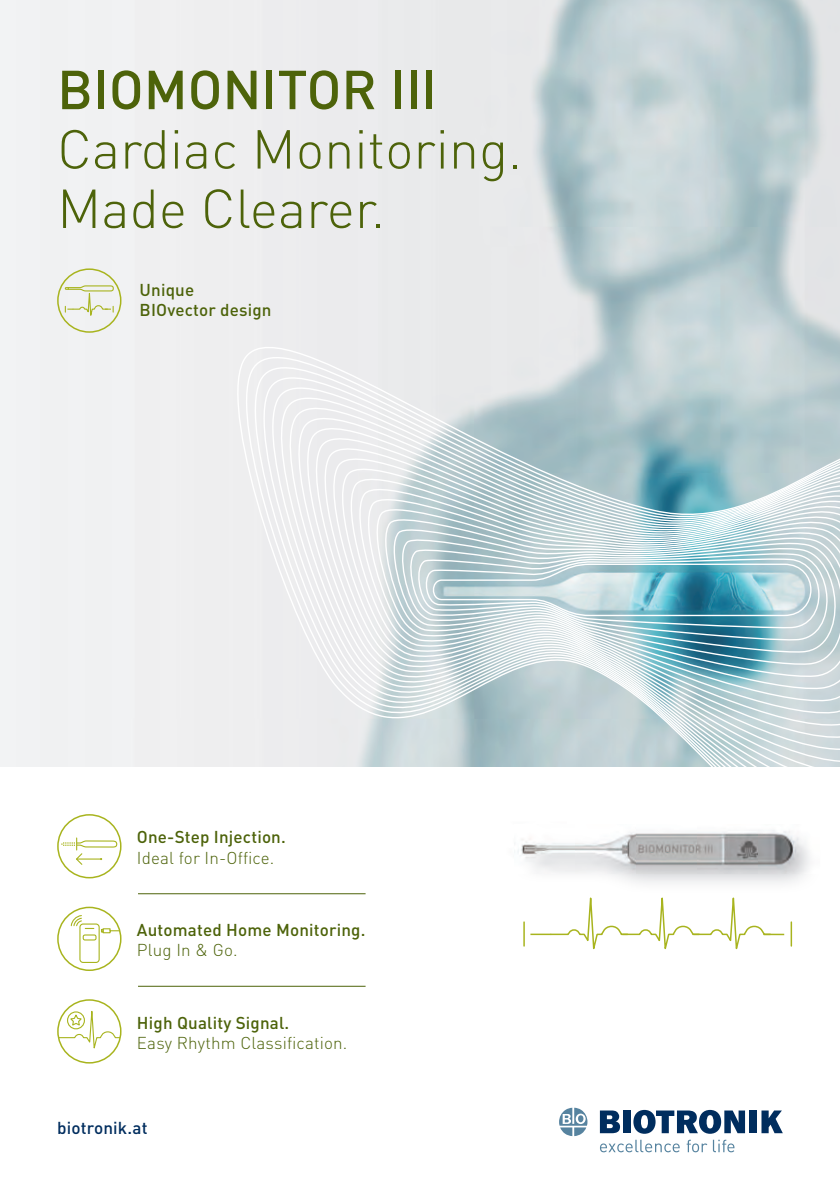
<style>
.page{position:relative;width:840px;height:1190px;background:#fff}
.page>*{position:absolute;margin:0;border:0;box-sizing:border-box;transform-origin:0 0}
.t1{font:300 54px/59.4px "DIN Pro";color:#4d630a}
.t2{font:500 54px "DIN Pro";color:#4d630a}
.t3{font:500 17.2px "DIN Pro";letter-spacing:.01em;color:#002d5e}
.t4{font:500 17px/20.4px "DIN Pro";letter-spacing:.01em;color:#4d630a}
.t5{font:300 17px "DIN Pro";letter-spacing:.01em;color:#4d630a}
</style>
<div class="page">
<svg style="left:58px;top:1000px;width:63px;height:63px"></svg>
<svg style="left:58px;top:1000px;width:61px;height:55px"></svg>
<div style="left:57px;top:999px;width:65px;height:65px;border:2px solid #a8b41e;border-radius:50%"></div>
<svg style="left:600px;top:1140px;width:80px;height:12px"></svg>
<svg style="left:687px;top:1140px;width:20px;height:12px"></svg>
<svg style="left:713px;top:1140px;width:21px;height:12px"></svg>
<svg style="left:600px;top:1111px;width:20px;height:22px"></svg>
<div style="left:623px;top:1111px;width:7px;height:22px;background:#002d5e"></div>
<div style="left:750px;top:1111px;width:7px;height:22px;background:#002d5e"></div>
<svg style="left:762px;top:1111px;width:21px;height:22px"></svg>
<svg style="left:633px;top:1110px;width:112px;height:24px"></svg>
<svg style="left:559px;top:1108px;width:28px;height:28px"></svg>
<hr style="left:138px;top:893px;width:228px;height:1px;background:#4d630a">
<hr style="left:138px;top:986px;width:228px;height:1px;background:#4d630a">
<img style="left:0;top:0;width:840px;height:766px">
<svg style="left:217px;top:296px;width:623px;height:471px;background:#dde2e4"></svg>
<svg style="left:226px;top:329px;width:614px;height:438px"></svg>
<svg style="left:236px;top:341px;width:604px;height:426px;background:#e1e5e7"></svg>
<svg style="left:245px;top:352px;width:595px;height:415px;background:#e1e5e7"></svg>
<svg style="left:255px;top:364px;width:585px;height:403px"></svg>
<svg style="left:264px;top:375px;width:576px;height:392px;background:#dee3e6"></svg>
<svg style="left:274px;top:387px;width:566px;height:380px;background:#dbe1e4"></svg>
<svg style="left:283px;top:398px;width:557px;height:369px;background:#d6dfe1"></svg>
<svg style="left:293px;top:409px;width:547px;height:358px;background:#cfdadd"></svg>
<svg style="left:302px;top:421px;width:538px;height:346px;background:#ccd8dc"></svg>
<svg style="left:311px;top:432px;width:529px;height:335px;background:#cad7da"></svg>
<svg style="left:321px;top:444px;width:519px;height:323px;background:#c7d5d9"></svg>
<svg style="left:330px;top:455px;width:510px;height:304px;background:#c5d5d9"></svg>
<svg style="left:340px;top:467px;width:500px;height:279px;background:#c4d5d9"></svg>
<svg style="left:349px;top:478px;width:491px;height:255px;background:#c4d5d9"></svg>
<svg style="left:359px;top:490px;width:481px;height:230px"></svg>
<svg style="left:368px;top:501px;width:472px;height:206px"></svg>
<svg style="left:377px;top:512px;width:463px;height:182px"></svg>
<svg style="left:387px;top:524px;width:453px;height:157px"></svg>
<svg style="left:396px;top:535px;width:444px;height:134px"></svg>
<svg style="left:405px;top:544px;width:431px;height:112px"></svg>
<svg style="left:414px;top:551px;width:414px;height:92px;background:#a8cad2"></svg>
<img style="left:514px;top:824px;width:306px;height:50px">
<hr style="left:523px;top:922px;width:2px;height:24px;background:#a8b41e">
<svg style="left:530px;top:875px;width:254px;height:75px"></svg>
<svg style="left:791px;top:922px;width:1px;height:24px"></svg>
<svg style="left:64px;top:276px;width:50px;height:47px"></svg>
<div style="left:57px;top:268px;width:64px;height:65px;border:2px solid #a8b41e;border-radius:50%"></div>
<svg style="left:61px;top:838px;width:57px;height:28px"></svg>
<div style="left:57px;top:814px;width:65px;height:64px;border:2px solid #a8b41e;border-radius:50%"></div>
<div style="left:83px;top:934px;width:14px;height:7px;border:1px solid #a8b41e;border-radius:2px"></div>
<div style="left:79px;top:924px;width:21px;height:39px;border:1px solid #a8b41e;border-radius:3px"></div>
<svg style="left:70px;top:914px;width:33px;height:19px"></svg>
<div style="left:103px;top:928px;width:8px;height:5px;border:1px solid #a8b41e"></div>
<div style="left:57px;top:907px;width:65px;height:64px;border:2px solid #a8b41e;border-radius:50%"></div>
<h1 class="t2" style="left:57px;top:69px;width:382px">BIOMONITOR III</h1>
<h1 class="t1" style="left:57px;top:127px;width:467px">Cardiac Monitoring.<br>Made Clearer.</h1>
<p class="t4" style="left:140px;top:282px;width:134px">Unique<br>BIOvector design</p>
<p class="t4" style="left:137px;top:829px;width:150px">One-Step Injection.</p>
<p class="t5" style="left:137px;top:852px;width:139px">Ideal for In-Office.</p>
<p class="t4" style="left:137px;top:922px;width:230px">Automated Home Monitoring.</p>
<p class="t5" style="left:137px;top:944px;width:102px">Plug In &amp; Go.</p>
<p class="t4" style="left:137px;top:1014px;width:154px">High Quality Signal.</p>
<p class="t5" style="left:137px;top:1037px;width:212px">Easy Rhythm Classification.</p>
<p class="t3" style="left:57px;top:1121px;width:92px">biotronik.at</p>
</div>
